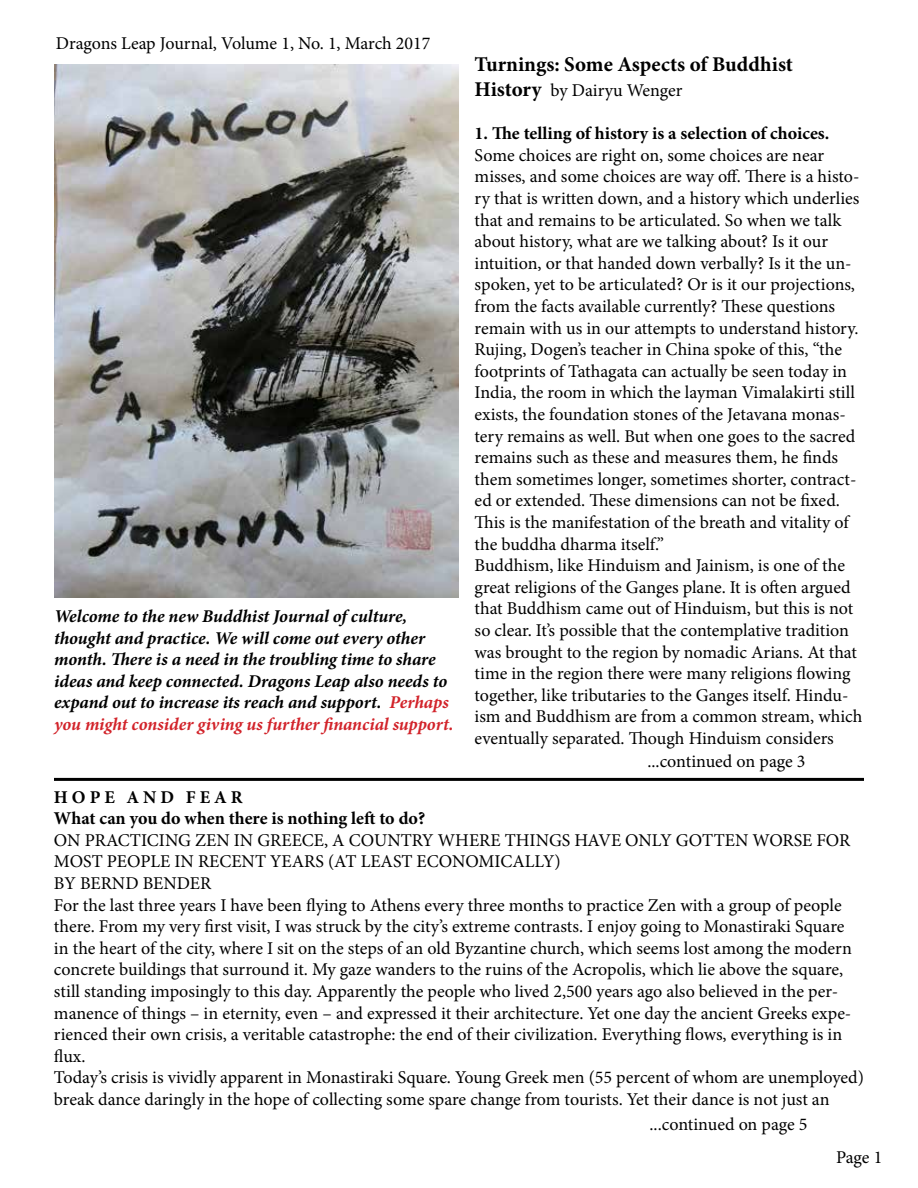
<style>
.page{position:relative;width:918px;height:1188px;background:#fff}
.page>*{position:absolute;margin:0;border:0;box-sizing:border-box;transform-origin:0 0}
.t1{font:700 21px "Minion Pro";color:#000}
.t2{font:18px/21.6px "Minion Pro";letter-spacing:-.005em;color:#000}
.t3{font:italic 700 18px/21.6px "Minion Pro";letter-spacing:-.005em;color:#000}
.t4{font:700 18px/21.6px "Minion Pro";color:#000}
.s1{color:#d2232a}
.s2{font-weight:700;font-size:21px}
</style>
<div class="page">
<img style="left:54px;top:65px;width:405px;height:533px">
<hr style="left:54px;top:778px;width:810px;height:3px;background:#000">
<p class="t2" style="left:56px;top:33px;width:376px">Dragons Leap Journal, Volume 1, No. 1, March 2017</p>
<p class="t3" style="left:54px;top:605px;width:401px">Welcome to the new Buddhist Journal of culture, thought and practice. We will come out every other month. There is a need in the troubling time to share ideas and keep connected. Dragons Leap also needs to expand out to increase its reach and support. <span class="s1">Perhaps you might consider giving us further financial support.</span></p>
<p class="t1" style="left:475px;top:49px;width:320px">Turnings: Some Aspects of Buddhist</p>
<p class="t2" style="left:475px;top:80px;width:209px"><span class="s2">History</span> by Dairyu Wenger</p>
<p class="t4" style="left:475px;top:122px;width:356px">1. The telling of history is a selection of choices.</p>
<p class="t2" style="left:475px;top:144px;width:389px">Some choices are right on, some choices are near misses, and some choices are way off. There is a histo&shy;ry that is written down, and a history which underlies that and remains to be articulated. So when we talk about history, what are we talking about? Is it our intuition, or that handed down verbally? Is it the un&shy;spoken, yet to be articulated? Or is it our projections, from the facts available currently? These questions remain with us in our attempts to understand history.<br>Rujing, Dogen’s teacher in China spoke of this, “the footprints of Tathagata can actually be seen today in India, the room in which the layman Vimalakirti still exists, the foundation stones of the Jetavana monas&shy;tery remains as well. But when one goes to the sacred remains such as these and measures them, he finds them sometimes longer, sometimes shorter, contract&shy;ed or extended. These dimensions can not be fixed.<br>This is the manifestation of the breath and vitality of the buddha dharma itself.”<br>Buddhism, like Hinduism and Jainism, is one of the great religions of the Ganges plane. It is often argued that Buddhism came out of Hinduism, but this is not so clear. It’s possible that the contemplative tradition was brought to the region by nomadic Arians. At that time in the region there were many religions flowing together, like tributaries to the Ganges itself. Hindu&shy;ism and Buddhism are from a common stream, which eventually separated. Though Hinduism considers</p>
<p class="t2" style="left:647px;top:751px;width:160px">...continued on page 3</p>
<p class="t4" style="left:54px;top:786px;width:373px">H O P E A N D F E A R<br>What can you do when there is nothing left to do?</p>
<p class="t2" style="left:54px;top:829px;width:812px">ON PRACTICING ZEN IN GREECE, A COUNTRY WHERE THINGS HAVE ONLY GOTTEN WORSE FOR MOST PEOPLE IN RECENT YEARS (AT LEAST ECONOMICALLY)<br>BY BERND BENDER<br>For the last three years I have been flying to Athens every three months to practice Zen with a group of people there. From my very first visit, I was struck by the city’s extreme contrasts. I enjoy going to Monastiraki Square<br>in the heart of the city, where I sit on the steps of an old Byzantine church, which seems lost among the modern concrete buildings that surround it. My gaze wanders to the ruins of the Acropolis, which lie above the square, still standing imposingly to this day. Apparently the people who lived 2,500 years ago also believed in the per&shy;manence of things – in eternity, even – and expressed it their architecture. Yet one day the ancient Greeks expe&shy;rienced their own crisis, a veritable catastrophe: the end of their civilization. Everything flows, everything is in flux.<br>Today’s crisis is vividly apparent in Monastiraki Square. Young Greek men (55 percent of whom are unemployed) break dance daringly in the hope of collecting some spare change from tourists. Yet their dance is not just an</p>
<p class="t2" style="left:650px;top:1114px;width:160px">...continued on page 5</p>
<p class="t2" style="left:836px;top:1146px;width:48px">Page 1</p>
</div>
